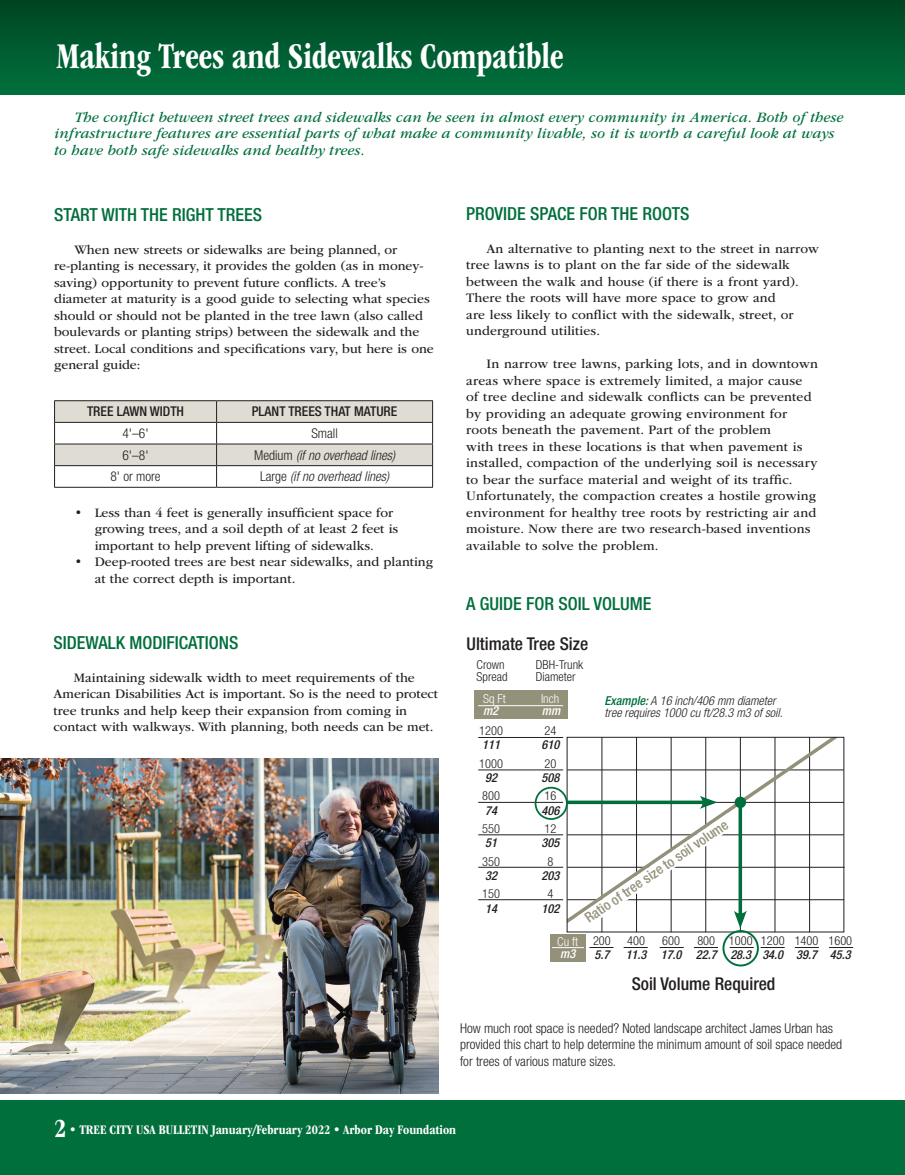
<style>
.page{position:relative;width:905px;height:1175px;background:#fff}
.page>*{position:absolute;margin:0;border:0;box-sizing:border-box;transform-origin:0 0}
.Page_Headline{font:700 condensed 37.5px "ITC Garamond Std";color:#fff;scale:.9 1}
.All-Cap_Section_Head{font:500 condensed 18px "Helvetica Neue LT Std";color:#006f3c}
.t1{font:500 condensed 17.7px "Helvetica Neue LT Std";color:#231f20}
.Italic_section_opene{font:italic 15px/16.5px "ITC Garamond Std";letter-spacing:.01em;color:#006f3c}
.t2{font:500 condensed 14.1px "Helvetica Neue LT Std";color:#94917b}
.Basic_body{font:13.5px/16.5px "ITC Garamond Std";letter-spacing:.01em;color:#231f20}
.Bulleted_List{font:13.5px/16.5px "ITC Garamond Std";color:#231f20}
.t3{font:300 condensed 13.5px/16.5px "Helvetica Neue LT Std";color:#231f20}
.t4{font:700 condensed 13.5px "ITC Garamond Std";color:#fff}
.t5{font:italic 300 condensed 13.5px "Helvetica Neue LT Std";color:#231f20}
.t6{font:500 condensed 13.5px "Helvetica Neue LT Std";color:#231f20}
.t7{font:300 condensed 12.3px/14.1px "Helvetica Neue LT Std";color:#231f20}
.t8{font:italic 300 condensed 12.3px/12.3px "Helvetica Neue LT Std";color:#231f20}
.t9{font:italic 500 condensed 12.3px/14.1px "Helvetica Neue LT Std";color:#231f20}
.t10{font:300 condensed 12.3px/12.3px "Helvetica Neue LT Std";color:#fff}
.t11{font:italic 500 condensed 12.3px "Helvetica Neue LT Std";color:#fff}
.s1{font-style:normal}
.s2{font-weight:500;color:#006f3c}
.s3{font-weight:500;font-style:italic}
.s4{font-weight:300;font-style:normal}
.s5{font-size:27px}
</style>
<div class="page">
<div style="left:0;top:1100px;width:905px;height:75px;background:#006f3c"></div>
<div style="left:0;top:0;width:905px;height:95px;background:linear-gradient(to bottom,#004423,#00713d)"></div>
<hr style="left:54px;top:400px;width:163px;height:1px;background:#231f20">
<hr style="left:54px;top:487px;width:163px;height:1px;background:#231f20">
<hr style="left:217px;top:400px;width:216px;height:1px;background:#231f20">
<svg style="left:54px;top:401px;width:379px;height:86px"></svg>
<hr style="left:217px;top:487px;width:216px;height:1px;background:#231f20">
<div style="left:475px;top:691px;width:93px;height:28px;background:#94917b"></div>
<div style="left:551px;top:935px;width:35px;height:27px;background:#94917b"></div>
<hr style="left:567px;top:867px;width:278px;height:1px;background:#231f20">
<hr style="left:601px;top:737px;width:1px;height:195px;background:#231f20">
<hr style="left:636px;top:737px;width:1px;height:195px;background:#231f20">
<hr style="left:671px;top:737px;width:1px;height:195px;background:#231f20">
<hr style="left:705px;top:737px;width:1px;height:195px;background:#231f20">
<hr style="left:740px;top:737px;width:1px;height:195px;background:#231f20">
<hr style="left:774px;top:737px;width:1px;height:195px;background:#231f20">
<hr style="left:809px;top:737px;width:1px;height:195px;background:#231f20">
<svg style="left:559px;top:736px;width:283px;height:192px"></svg>
<hr style="left:478px;top:705px;width:85px;height:1px;background:#fff">
<hr style="left:478px;top:737px;width:85px;height:1px;background:#231f20">
<hr style="left:478px;top:769px;width:85px;height:1px;background:#231f20">
<hr style="left:478px;top:802px;width:85px;height:1px;background:#231f20">
<hr style="left:478px;top:834px;width:85px;height:1px;background:#231f20">
<hr style="left:478px;top:867px;width:85px;height:1px;background:#231f20">
<hr style="left:478px;top:899px;width:85px;height:1px;background:#231f20">
<hr style="left:552px;top:947px;width:32px;height:1px;background:#fff">
<svg style="left:589px;top:947px;width:24px;height:1px"></svg>
<svg style="left:624px;top:947px;width:24px;height:1px"></svg>
<svg style="left:660px;top:947px;width:24px;height:1px"></svg>
<svg style="left:694px;top:947px;width:24px;height:1px"></svg>
<svg style="left:730px;top:947px;width:24px;height:1px"></svg>
<svg style="left:760px;top:947px;width:25px;height:1px"></svg>
<svg style="left:795px;top:947px;width:24px;height:1px"></svg>
<svg style="left:829px;top:947px;width:24px;height:1px"></svg>
<div style="left:827px;top:729px;width:22px;height:8px;background:#fff"></div>
<div style="left:558px;top:916px;width:9px;height:15px;background:#fff"></div>
<div style="left:567px;top:737px;width:277px;height:195px;border:1px solid #231f20"></div>
<svg style="left:568px;top:800px;width:9px;height:4px"></svg>
<svg style="left:577px;top:796px;width:170px;height:133px"></svg>
<div style="left:535px;top:787px;width:33px;height:33px;border:2px solid #006f3c;border-radius:50%"></div>
<div style="left:722px;top:930px;width:37px;height:36px;border:2px solid #006f3c;border-radius:50%"></div>
<img style="left:0;top:759px;width:438px;height:335px">
<p class="Page_Headline" style="left:57px;top:35px;width:565px">Making Trees and Sidewalks Compatible</p>
<p class="Italic_section_opene" style="left:54px;top:109px;width:790px;text-indent:20px">The conflict between street trees and sidewalks can be seen in almost every community in America. Both of these infrastructure features are essential parts of what make a community livable, so it is worth a careful look at ways to have both safe sidewalks and healthy trees.</p>
<p class="All-Cap_Section_Head" style="left:54px;top:204px;width:209px">START WITH THE RIGHT TREES</p>
<p class="Basic_body" style="left:54px;top:241px;width:381px;text-indent:20px">When new streets or sidewalks are being planned, or re-planting is necessary, it provides the golden (as in money&shy;saving) opportunity to prevent future conflicts. A tree’s diameter at maturity is a good guide to selecting what species should or should not be planted in the tree lawn (also called boulevards or planting strips) between the sidewalk and the street. Local conditions and specifications vary, but here is one general guide:</p>
<p class="t6" style="left:87px;top:403px;width:99px">TREE LAWN WIDTH</p>
<p class="t6" style="left:252px;top:403px;width:147px">PLANT TREES THAT MATURE</p>
<p class="t3" style="left:122px;top:425px;width:28px">4'–6'</p>
<p class="t3" style="left:311px;top:425px;width:28px">Small</p>
<p class="t3" style="left:122px;top:446px;width:28px">6'–8'</p>
<p class="t5" style="left:254px;top:447px;width:142px"><span class="s1">Medium</span> (if no overhead lines)</p>
<p class="t3" style="left:110px;top:468px;width:52px">8' or more</p>
<p class="t5" style="left:260px;top:469px;width:131px"><span class="s1">Large</span> (if no overhead lines)</p>
<p class="Bulleted_List" style="left:95px;top:504px;width:305px;text-indent:-20px">• Less than 4 feet is generally insufficient space for growing trees, and a soil depth of at least 2 feet is important to help prevent lifting of sidewalks.</p>
<p class="Bulleted_List" style="left:95px;top:554px;width:340px;text-indent:-20px">• Deep-rooted trees are best near sidewalks, and planting at the correct depth is important.</p>
<p class="All-Cap_Section_Head" style="left:54px;top:631px;width:186px">SIDEWALK MODIFICATIONS</p>
<p class="Basic_body" style="left:54px;top:669px;width:386px;text-indent:20px">Maintaining sidewalk width to meet requirements of the American Disabilities Act is important. So is the need to protect tree trunks and help keep their expansion from coming in contact with walkways. With planning, both needs can be met.</p>
<p class="All-Cap_Section_Head" style="left:466px;top:203px;width:225px">PROVIDE SPACE FOR THE ROOTS</p>
<p class="Basic_body" style="left:466px;top:241px;width:354px;text-indent:20px">An alternative to planting next to the street in narrow tree lawns is to plant on the far side of the sidewalk between the walk and house (if there is a front yard).<br>There the roots will have more space to grow and<br>are less likely to conflict with the sidewalk, street, or underground utilities.</p>
<p class="Basic_body" style="left:466px;top:356px;width:353px;text-indent:20px">In narrow tree lawns, parking lots, and in downtown areas where space is extremely limited, a major cause of tree decline and sidewalk conflicts can be prevented by providing an adequate growing environment for roots beneath the pavement. Part of the problem<br>with trees in these locations is that when pavement is installed, compaction of the underlying soil is necessary to bear the surface material and weight of its traffic.<br>Unfortunately, the compaction creates a hostile growing environment for healthy tree roots by restricting air and moisture. Now there are two research-based inventions available to solve the problem.</p>
<p class="All-Cap_Section_Head" style="left:466px;top:593px;width:187px">A GUIDE FOR SOIL VOLUME</p>
<p class="t1" style="left:467px;top:633px;width:123px">Ultimate Tree Size</p>
<p class="t7" style="left:477px;top:657px;width:29px">Crown</p>
<p class="t7" style="left:477px;top:670px;width:32px">Spread</p>
<p class="t7" style="left:536px;top:657px;width:49px">DBH-Trunk</p>
<p class="t7" style="left:536px;top:669px;width:41px">Diameter</p>
<p class="t10" style="left:483px;top:692px;width:24px">Sq Ft</p>
<p class="t11" style="left:483px;top:704px;width:17px">m2</p>
<p class="t10" style="left:541px;top:692px;width:20px">Inch</p>
<p class="t11" style="left:542px;top:704px;width:20px">mm</p>
<p class="t8" style="left:605px;top:695px;width:179px"><span class="s2">Example:</span> A 16 inch/406 mm diameter tree requires 1000 cu ft/28.3 m3 of soil.</p>
<p class="t7" style="left:479px;top:723px;width:25px">1200<br><span class="s3">111</span></p>
<p class="t7" style="left:479px;top:756px;width:25px;text-align:center">1000<br><span class="s3">92</span></p>
<p class="t7" style="left:482px;top:789px;width:19px">800<br><span class="s3">74</span></p>
<p class="t7" style="left:482px;top:822px;width:19px">550<br><span class="s3">51</span></p>
<p class="t7" style="left:482px;top:854px;width:19px">350<br><span class="s3">32</span></p>
<p class="t7" style="left:482px;top:887px;width:19px">150<br><span class="s3">14</span></p>
<p class="t9" style="left:542px;top:724px;width:19px"><span class="s4">24<br></span>610</p>
<p class="t9" style="left:542px;top:756px;width:19px"><span class="s4">20<br></span>508</p>
<p class="t9" style="left:542px;top:789px;width:19px"><span class="s4">16<br></span>406</p>
<p class="t9" style="left:542px;top:822px;width:19px"><span class="s4">12<br></span>305</p>
<p class="t9" style="left:542px;top:854px;width:19px;text-align:center"><span class="s4">8<br></span>203</p>
<p class="t9" style="left:542px;top:887px;width:19px;text-align:center"><span class="s4">4<br></span>102</p>
<p class="t2" style="left:582px;top:913px;width:172px;rotate:-35deg">Ratio of tree size to soil volume</p>
<p class="t10" style="left:557px;top:935px;width:22px">Cu ft <span class="s3">m3</span></p>
<p class="t7" style="left:593px;top:933px;width:19px">200<br><span class="s3">5.7</span></p>
<p class="t9" style="left:626px;top:934px;width:22px"><span class="s4">400<br></span>11.3</p>
<p class="t9" style="left:661px;top:934px;width:22px"><span class="s4">600<br></span>17.0</p>
<p class="t9" style="left:696px;top:934px;width:22px"><span class="s4">800<br></span>22.7</p>
<p class="t7" style="left:729px;top:933px;width:25px">1000<br><span class="s3">28.3</span></p>
<p class="t7" style="left:761px;top:933px;width:25px">1200<br><span class="s3">34.0</span></p>
<p class="t7" style="left:795px;top:933px;width:25px">1400<br><span class="s3">39.7</span></p>
<p class="t7" style="left:828px;top:933px;width:25px">1600<br><span class="s3">45.3</span></p>
<p class="t1" style="left:632px;top:973px;width:145px">Soil Volume Required</p>
<p class="t3" style="left:460px;top:1020px;width:384px">How much root space is needed? Noted landscape architect James Urban has provided this chart to help determine the minimum amount of soil space needed for trees of various mature sizes.</p>
<p class="t4" style="left:54px;top:1122px;width:403px"><span class="s5">2</span> • TREE CITY USA BULLETIN January/February 2022 • Arbor Day Foundation</p>
</div>
